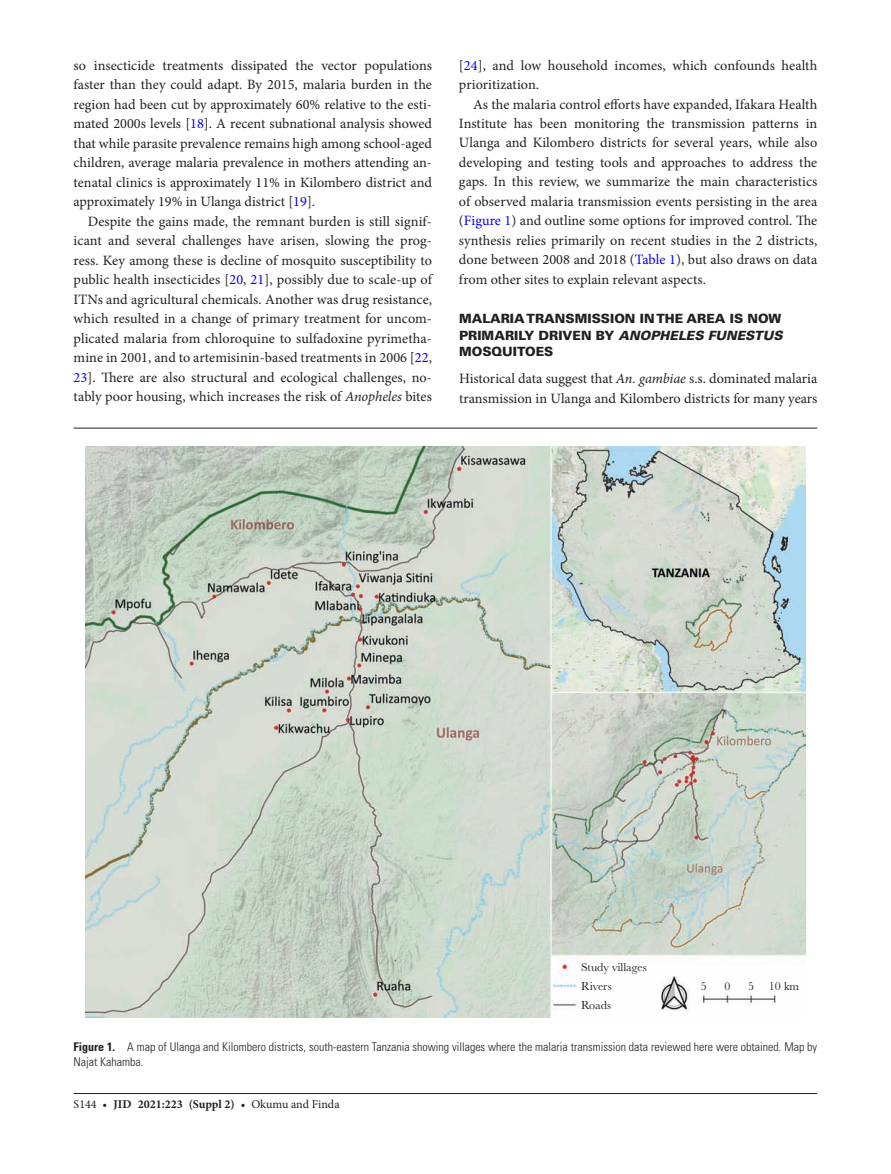
<style>
.page{position:relative;width:891px;height:1174px;background:#fff}
.page>*{position:absolute;margin:0;border:0;box-sizing:border-box;transform-origin:0 0}
.t1{font:14.25px/19.5px "Minion Pro";color:#231f20;text-align:justify}
.t2{font:900 12.75px/16.5px "Univers LT Std";color:#231f20;text-align:justify}
.t3{font:300 condensed 12px/15px "Univers LT Std";color:#231f20}
.t4{font:12px "Minion Pro";color:#231f20}
.t5{font:12px/19px "Baskerville MT Std";color:#231f20}
.s1{color:#00f}
.s2{font-style:italic}
.s3{font-weight:700}
</style>
<div class="page">
<hr style="left:74px;top:1093px;width:743px;height:1px;background:#231f20">
<hr style="left:74px;top:428px;width:743px;height:1px;background:#231f20">
<img style="left:85px;top:446px;width:721px;height:572px">
<p class="t1" style="left:74px;top:55px;width:360px">so insecticide treatments dissipated the vector populations faster than they could adapt. By 2015, malaria burden in the region had been cut by approximately 60% relative to the esti&shy;mated 2000s levels [<span class="s1">18</span>]. A recent subnational analysis showed that while parasite prevalence remains high among school-aged children, average malaria prevalence in mothers attending an&shy;tenatal clinics is approximately 11% in Kilombero district and approximately 19% in Ulanga district [<span class="s1">19</span>].</p>
<p class="t1" style="left:74px;top:211px;width:360px;text-indent:14px">Despite the gains made, the remnant burden is still signif&shy;icant and several challenges have arisen, slowing the prog&shy;ress. Key among these is decline of mosquito susceptibility to public health insecticides [<span class="s1">20</span>, <span class="s1">21</span>], possibly due to scale-up of ITNs and agricultural chemicals. Another was drug resistance, which resulted in a change of primary treatment for uncom&shy;plicated malaria from chloroquine to sulfadoxine pyrimetha&shy;mine in 2001, and to artemisinin-based treatments in 2006 [<span class="s1">22</span>, <span class="s1">23</span>]. There are also structural and ecological challenges, no&shy;tably poor housing, which increases the risk of <span class="s2">Anopheles</span> bites</p>
<p class="t1" style="left:459px;top:55px;width:360px">[<span class="s1">24</span>], and low household incomes, which confounds health prioritization.</p>
<p class="t1" style="left:459px;top:94px;width:360px;text-indent:14px">As the malaria control efforts have expanded, Ifakara Health Institute has been monitoring the transmission patterns in Ulanga and Kilombero districts for several years, while also developing and testing tools and approaches to address the gaps. In this review, we summarize the main characteristics of observed malaria transmission events persisting in the area (<span class="s1">Figure 1</span>) and outline some options for improved control. The synthesis relies primarily on recent studies in the 2 districts, done between 2008 and 2018 (<span class="s1">Table 1</span>), but also draws on data from other sites to explain relevant aspects.</p>
<p class="t2" style="left:459px;top:310px;width:325px">MALARIA TRANSMISSION IN THE AREA IS NOW PRIMARILY DRIVEN BY <span class="s2">ANOPHELES FUNESTUS </span>MOSQUITOES</p>
<p class="t1" style="left:459px;top:369px;width:360px">Historical data suggest that <span class="s2">An. gambiae</span> s.s. dominated malaria transmission in Ulanga and Kilombero districts for many years</p>
<p class="t5" style="left:581px;top:957px;width:67px">Study villages<br>Rivers<br>Roads</p>
<p class="t5" style="left:701px;top:976px;width:7px">5</p>
<p class="t5" style="left:724px;top:976px;width:7px">0</p>
<p class="t5" style="left:748px;top:976px;width:53px">5 10 km</p>
<p class="t3" style="left:74px;top:1040px;width:745px"><span class="s3">Figure 1.</span> A map of Ulanga and Kilombero districts, south-eastern Tanzania showing villages where the malaria transmission data reviewed here were obtained. Map by<br>Najat Kahamba.</p>
<p class="t4" style="left:74px;top:1096px;width:267px">S144 • <span class="s3">jid 2021:223 (Suppl 2)</span> • Okumu and Finda</p>
</div>
